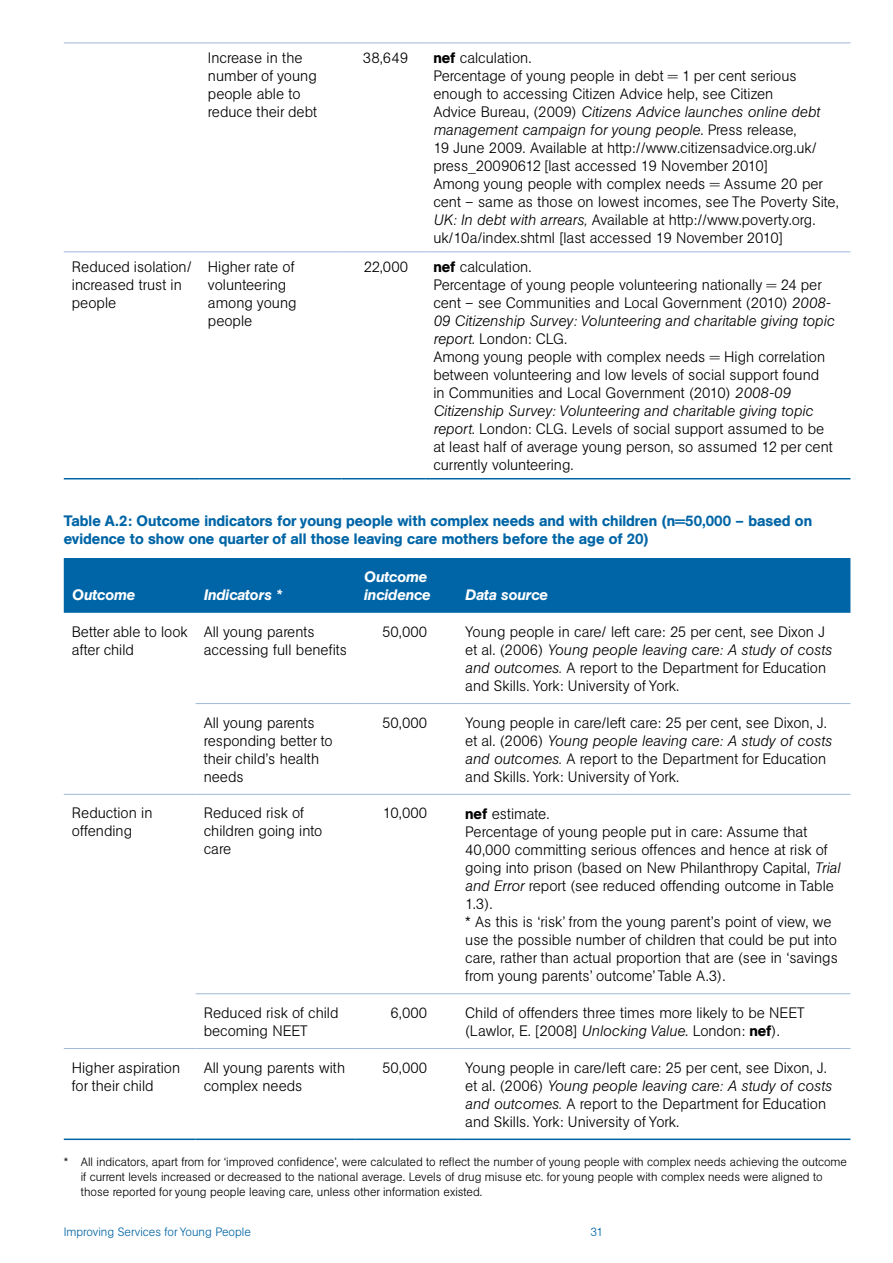
<style>
.page{position:relative;width:893px;height:1263px;background:#fff}
.page>*{position:absolute;margin:0;border:0;box-sizing:border-box;transform-origin:0 0}
.t1{font:300 15px/18px "AG Book BQ";color:#000}
.Table_title{font:500 15px/18px "AG Book BQ";color:#0065a6}
.t2{font:italic 500 15px/18px "AG Book BQ";color:#fff}
.t3{font:300 12px/15px "AG Book BQ";color:#000}
.t4{font:300 12px "AG Book BQ";color:#0065a6}
.s1{font-weight:500}
.s2{font-style:italic}
</style>
<div class="page">
<hr style="left:64px;top:251px;width:136px;height:1px;background:#9eb9d9">
<hr style="left:200px;top:251px;width:142px;height:1px;background:#9eb9d9">
<hr style="left:342px;top:251px;width:83px;height:1px;background:#9eb9d9">
<hr style="left:425px;top:251px;width:425px;height:1px;background:#9eb9d9">
<hr style="left:64px;top:478px;width:136px;height:1px;background:#0065a6">
<hr style="left:200px;top:478px;width:142px;height:1px;background:#0065a6">
<hr style="left:342px;top:478px;width:83px;height:1px;background:#0065a6">
<hr style="left:425px;top:478px;width:425px;height:1px;background:#0065a6">
<hr style="left:64px;top:43px;width:136px;height:1px;background:#9eb9d9">
<hr style="left:200px;top:43px;width:142px;height:1px;background:#9eb9d9">
<hr style="left:342px;top:43px;width:83px;height:1px;background:#9eb9d9">
<hr style="left:425px;top:43px;width:425px;height:1px;background:#9eb9d9">
<div style="left:64px;top:558px;width:786px;height:55px;background:#0065a6"></div>
<hr style="left:196px;top:703px;width:160px;height:1px;background:#9eb9d9">
<hr style="left:356px;top:703px;width:101px;height:1px;background:#9eb9d9">
<hr style="left:457px;top:703px;width:393px;height:1px;background:#9eb9d9">
<hr style="left:64px;top:794px;width:132px;height:1px;background:#9eb9d9">
<hr style="left:196px;top:794px;width:160px;height:1px;background:#9eb9d9">
<hr style="left:356px;top:794px;width:101px;height:1px;background:#9eb9d9">
<hr style="left:457px;top:794px;width:393px;height:1px;background:#9eb9d9">
<hr style="left:196px;top:993px;width:160px;height:1px;background:#9eb9d9">
<hr style="left:356px;top:993px;width:101px;height:1px;background:#9eb9d9">
<hr style="left:457px;top:993px;width:393px;height:1px;background:#9eb9d9">
<hr style="left:64px;top:1048px;width:132px;height:1px;background:#9eb9d9">
<hr style="left:196px;top:1048px;width:160px;height:1px;background:#9eb9d9">
<hr style="left:356px;top:1048px;width:101px;height:1px;background:#9eb9d9">
<hr style="left:457px;top:1048px;width:393px;height:1px;background:#9eb9d9">
<hr style="left:64px;top:1138px;width:132px;height:2px;background:#0065a6">
<hr style="left:196px;top:1138px;width:160px;height:2px;background:#0065a6">
<hr style="left:356px;top:1138px;width:101px;height:2px;background:#0065a6">
<hr style="left:457px;top:1138px;width:393px;height:2px;background:#0065a6">
<p class="t1" style="left:208px;top:49px;width:111px">Increase in the number of young people able to reduce their debt</p>
<p class="t1" style="left:363px;top:49px;width:47px">38,649</p>
<p class="t1" style="left:433px;top:49px;width:100px"><span class="s1">nef</span> calculation.</p>
<p class="t1" style="left:433px;top:67px;width:388px">Percentage of young people in debt = 1 per cent serious enough to accessing Citizen Advice help, see Citizen Advice Bureau, (2009) <span class="s2">Citizens Advice launches online debt management campaign for young people</span>. Press release,<br>19 June 2009. Available at http://www.citizensadvice.org.uk/ press_20090612 [last accessed 19 November 2010]</p>
<p class="t1" style="left:433px;top:175px;width:407px">Among young people with complex needs = Assume 20 per cent – same as those on lowest incomes, see The Poverty Site, <span class="s2">UK: In debt with arrears,</span> Available at http://www.poverty.org. uk/10a/index.shtml [last accessed 19 November 2010]</p>
<p class="t1" style="left:72px;top:257px;width:121px">Reduced isolation/ increased trust in people</p>
<p class="t1" style="left:208px;top:257px;width:90px">Higher rate of volunteering among young people</p>
<p class="t1" style="left:364px;top:257px;width:46px">22,000</p>
<p class="t1" style="left:433px;top:258px;width:100px"><span class="s1">nef</span> calculation.</p>
<p class="t1" style="left:433px;top:276px;width:403px">Percentage of young people volunteering nationally = 24 per cent – see Communities and Local Government (2010) <span class="s2">2008- 09 Citizenship Survey: Volunteering and charitable giving topic report</span>. London: CLG.</p>
<p class="t1" style="left:433px;top:348px;width:401px">Among young people with complex needs = High correlation between volunteering and low levels of social support found in Communities and Local Government (2010) <span class="s2">2008-09<br>Citizenship Survey: Volunteering and charitable giving topic report</span>. London: CLG. Levels of social support assumed to be at least half of average young person, so assumed 12 per cent currently volunteering.</p>
<p class="Table_title" style="left:64px;top:511px;width:750px">Table A.2: Outcome indicators for young people with complex needs and with children (n=50,000 – based on evidence to show one quarter of all those leaving care mothers before the age of 20)</p>
<p class="t2" style="left:72px;top:586px;width:65px">Outcome</p>
<p class="t2" style="left:204px;top:586px;width:80px">Indicators *</p>
<p class="t2" style="left:364px;top:568px;width:68px">Outcome incidence</p>
<p class="t2" style="left:465px;top:586px;width:84px">Data source</p>
<p class="t1" style="left:72px;top:623px;width:117px">Better able to look after child</p>
<p class="t1" style="left:204px;top:623px;width:145px">All young parents accessing full benefits</p>
<p class="t1" style="left:382px;top:623px;width:47px">50,000</p>
<p class="t1" style="left:465px;top:623px;width:368px">Young people in care/ left care: 25 per cent, see Dixon J et al. (2006) <span class="s2">Young people leaving care: A study of costs and outcomes.</span> A report to the Department for Education and Skills. York: University of York.</p>
<p class="t1" style="left:204px;top:713px;width:130px">All young parents responding better to their child’s health needs</p>
<p class="t1" style="left:382px;top:713px;width:47px">50,000</p>
<p class="t1" style="left:465px;top:713px;width:368px">Young people in care/left care: 25 per cent, see Dixon, J. et al. (2006) <span class="s2">Young people leaving care: A study of costs and outcomes.</span> A report to the Department for Education and Skills. York: University of York.</p>
<p class="t1" style="left:72px;top:804px;width:82px">Reduction in offending</p>
<p class="t1" style="left:204px;top:804px;width:120px">Reduced risk of children going into care</p>
<p class="t1" style="left:383px;top:804px;width:46px">10,000</p>
<p class="t1" style="left:465px;top:805px;width:86px"><span class="s1">nef</span> estimate.</p>
<p class="t1" style="left:465px;top:823px;width:376px">Percentage of young people put in care: Assume that 40,000 committing serious offences and hence at risk of going into prison (based on New Philanthropy Capital, <span class="s2">Trial and Error</span> report (see reduced offending outcome in Table 1.3).</p>
<p class="t1" style="left:465px;top:913px;width:374px">* As this is ‘risk’ from the young parent’s point of view, we use the possible number of children that could be put into care, rather than actual proportion that are (see in ‘savings from young parents’ outcome’ Table A.3).</p>
<p class="t1" style="left:204px;top:1004px;width:136px">Reduced risk of child becoming NEET</p>
<p class="t1" style="left:390px;top:1004px;width:38px">6,000</p>
<p class="t1" style="left:465px;top:1004px;width:341px">Child of offenders three times more likely to be NEET (Lawlor, E. [2008] <span class="s2">Unlocking Value</span>. London: <span class="s1">nef</span>).</p>
<p class="t1" style="left:72px;top:1058px;width:110px">Higher aspiration for their child</p>
<p class="t1" style="left:204px;top:1058px;width:143px">All young parents with complex needs</p>
<p class="t1" style="left:382px;top:1058px;width:47px">50,000</p>
<p class="t1" style="left:465px;top:1058px;width:368px">Young people in care/left care: 25 per cent, see Dixon, J. et al. (2006) <span class="s2">Young people leaving care: A study of costs and outcomes.</span> A report to the Department for Education and Skills. York: University of York.</p>
<p class="t3" style="left:81px;top:1154px;width:768px;text-indent:-17px">* All indicators, apart from for ‘improved confidence’, were calculated to reflect the number of young people with complex needs achieving the outcome if current levels increased or decreased to the national average. Levels of drug misuse etc. for young people with complex needs were aligned to those reported for young people leaving care, unless other information existed.</p>
<p class="t4" style="left:64px;top:1224px;width:189px">Improving Services for Young People</p>
<p class="t4" style="left:591px;top:1224px;width:14px">31</p>
</div>
